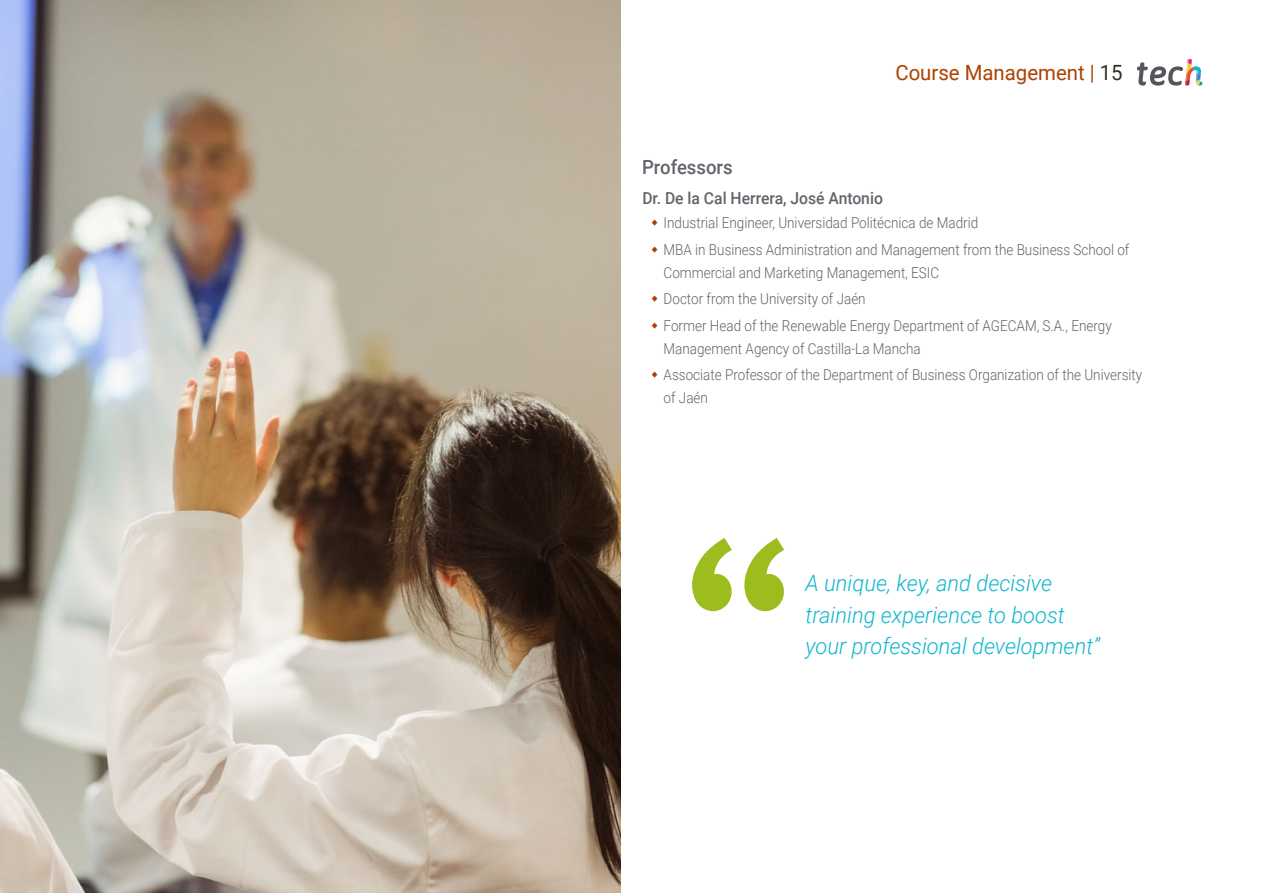
<style>
.page{position:relative;width:1263px;height:893px;background:#fff}
.page>*{position:absolute;margin:0;border:0;box-sizing:border-box;transform-origin:0 0}
.t1{font:italic 300 22.5px/31.5px "Roboto";color:#0fb6cf}
.t2{font:21px "Roboto";color:#ae4000}
.t3{font:500 19.5px "Roboto";color:#61646a;scale:.95 1}
.t4{font:500 16.5px "Roboto";color:#61646a;scale:.95 1}
.t5{font:300 15px/26.7px "Roboto";color:#61646a;scale:.9 1}
.s1{color:#312e20}
</style>
<div class="page">
<svg style="left:1137px;top:59px;width:65px;height:27px"></svg>
<img style="left:0;top:0;width:621px;height:893px">
<svg style="left:692px;top:538px;width:92px;height:73px"></svg>
<h2 class="t2" style="left:895px;top:57px;width:229px">Course Management | <span class="s1">15</span></h2>
<h3 class="t3" style="left:642px;top:154px;width:97px">Professors</h3>
<p class="t4" style="left:642px;top:186px;width:255px">Dr. De la Cal Herrera, José Antonio</p>
<p class="t5" style="left:664px;top:209px;width:519px">Industrial Engineer, Universidad Politécnica de Madrid<br>MBA in Business Administration and Management from the Business School of</p>
<p class="t5" style="left:664px;top:258px;width:499px">Commercial and Marketing Management, ESIC<br>Doctor from the University of Jaén<br>Former Head of the Renewable Energy Department of AGECAM, S.A., Energy</p>
<p class="t5" style="left:664px;top:334px;width:533px">Management Agency of Castilla-La Mancha<br>Associate Professor of the Department of Business Organization of the University</p>
<p class="t5" style="left:664px;top:384px;width:51px">of Jaén</p>
<h1 class="t1" style="left:805px;top:567px;width:296px">A unique, key, and decisive training experience to boost your professional development”</h1>
</div>
